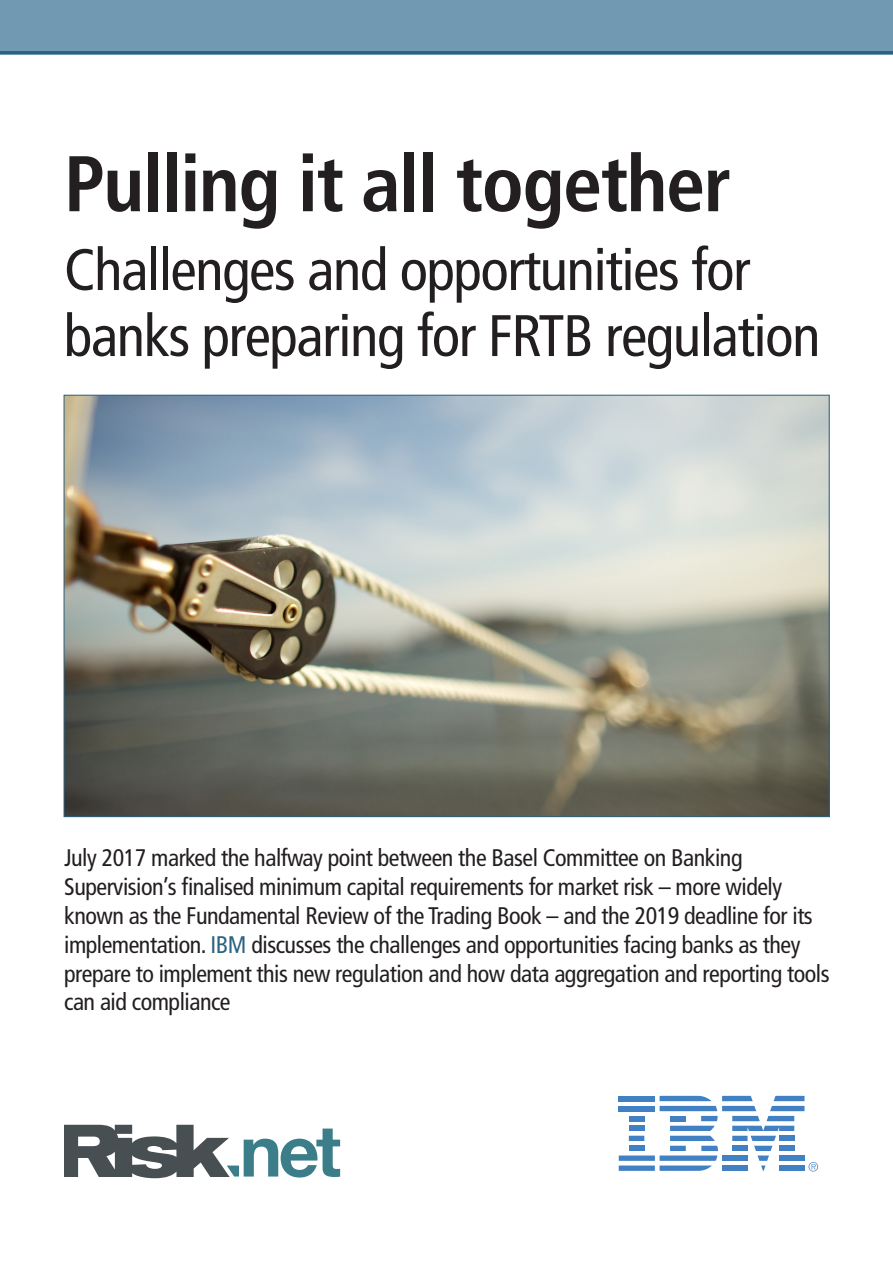
<style>
.page{position:relative;width:893px;height:1263px;background:#fff}
.page>*{position:absolute;margin:0;border:0;box-sizing:border-box;transform-origin:0 0}
.Headline_redesign_SP{font:700 condensed 78.75px "Frutiger LT Std";letter-spacing:-.02em;color:#231f20}
.Headline_redesign_SP-2{font:condensed 58.5px/66px "Frutiger LT Std";letter-spacing:-.02em;color:#231f20}
.Standfirst_Frutiger{font:condensed 24px/28.8px "Frutiger LT Std";letter-spacing:-.02em;color:#231f20}
.s1{color:#2b627f}
</style>
<div class="page">
<svg style="left:619px;top:1096px;width:199px;height:75px"></svg>
<div style="left:0;top:0;width:893px;height:54px;background:#7199b1"></div>
<hr style="left:0;top:51px;width:893px;height:3px;background:#2b627f">
<img style="left:66px;top:397px;width:762px;height:418px">
<svg style="left:64px;top:1125px;width:276px;height:53px"></svg>
<p class="Headline_redesign_SP" style="left:64px;top:137px;width:669px">Pulling it all together</p>
<p class="Headline_redesign_SP-2" style="left:64px;top:237px;width:758px">Challenges and opportunities for banks preparing for FRTB regulation</p>
<p class="Standfirst_Frutiger" style="left:64px;top:844px;width:767px">July 2017 marked the halfway point between the Basel Committee on Banking Supervision’s finalised minimum capital requirements for market risk – more widely known as the Fundamental Review of the Trading Book – and the 2019 deadline for its implementation. <span class="s1">IBM</span> discusses the challenges and opportunities facing banks as they prepare to implement this new regulation and how data aggregation and reporting tools can aid compliance</p>
</div>
